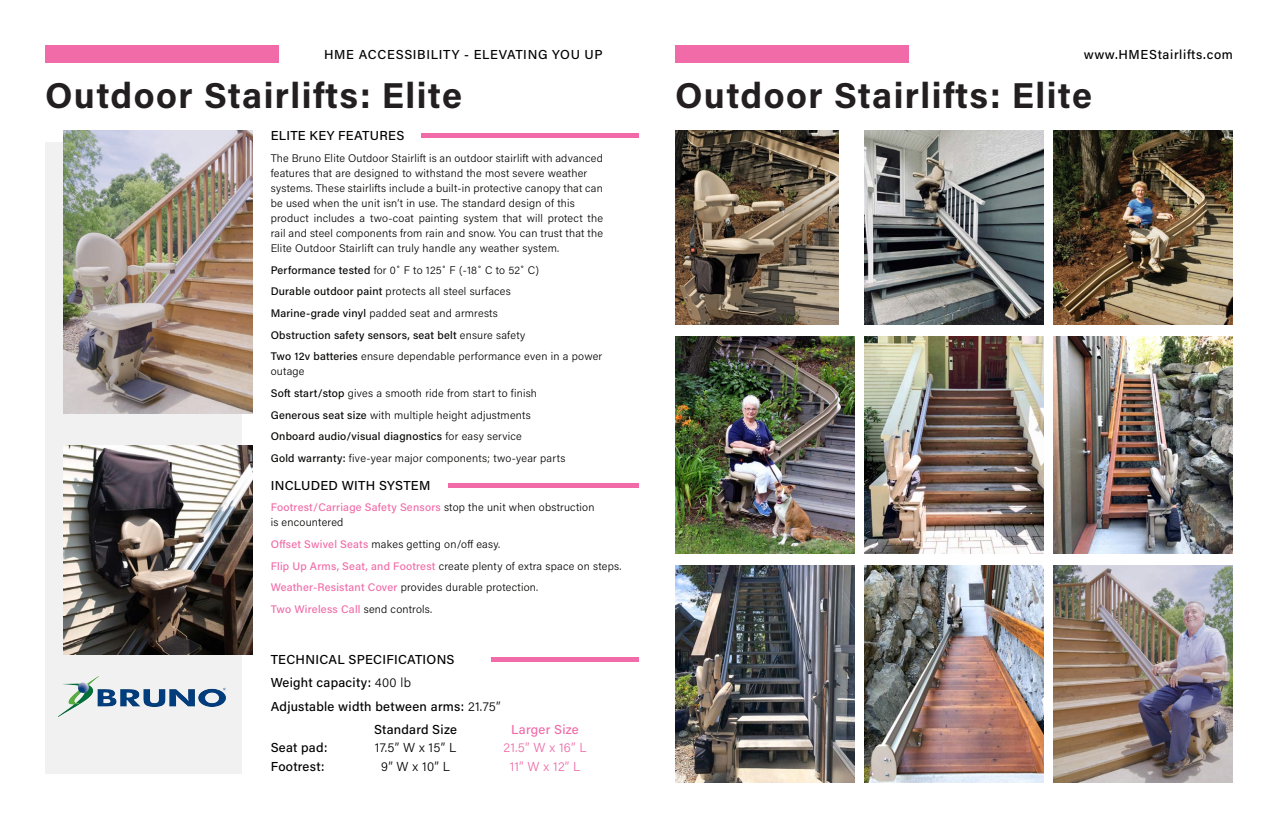
<style>
.page{position:relative;width:1278px;height:828px;background:#fff}
.page>*{position:absolute;margin:0;border:0;box-sizing:border-box;transform-origin:0 0}
.t1{font:700 36px "Acumin Pro";letter-spacing:.04em;color:#231f20}
.t2{font:500 13px "Acumin Pro";letter-spacing:.02em;color:#000}
.t3{font:500 13px "Acumin Pro";letter-spacing:.055em;color:#000}
.t4{font:500 13px "Acumin Pro";letter-spacing:.05em;color:#000}
.t5{font:300 13px "Acumin Pro";letter-spacing:.03em;color:#f06ba8}
.t6{font:300 13px "Acumin Pro";color:#000}
.t7{font:500 13px "Acumin Pro";letter-spacing:.02em;color:#f06ba8}
.t8{font:300 11px/15px "Acumin Pro";letter-spacing:.02em;color:#040503}
.t9{font:500 11px "Acumin Pro";letter-spacing:.02em;color:#040503}
.t10{font:500 11px "Acumin Pro";letter-spacing:.02em;color:#f06ba8}
.s1{font-weight:500}
.s2{font-weight:300}
.s3{font-weight:500;color:#f06ba8}
.s4{font-weight:300;color:#040503}
</style>
<div class="page">
<img style="left:864px;top:566px;width:180px;height:217px">
<img style="left:1053px;top:566px;width:180px;height:217px">
<img style="left:675px;top:566px;width:180px;height:217px">
<img style="left:1053px;top:336px;width:180px;height:218px">
<img style="left:675px;top:336px;width:180px;height:218px">
<div style="left:491px;top:657px;width:148px;height:5px;background:#f06ba8"></div>
<img style="left:864px;top:336px;width:180px;height:218px">
<img style="left:675px;top:131px;width:164px;height:193px">
<img style="left:1053px;top:131px;width:180px;height:193px">
<img style="left:864px;top:131px;width:180px;height:193px">
<div style="left:45px;top:142px;width:197px;height:632px;background:#f1f1f1"></div>
<img style="left:63px;top:131px;width:190px;height:283px">
<img style="left:59px;top:676px;width:166px;height:41px">
<img style="left:63px;top:446px;width:190px;height:209px">
<div style="left:422px;top:133px;width:217px;height:5px;background:#f06ba8"></div>
<hr style="left:448px;top:483px;width:191px;height:4px;background:#f06ba8">
<div style="left:45px;top:45px;width:234px;height:18px;background:#f06ba8"></div>
<div style="left:675px;top:45px;width:234px;height:18px;background:#f06ba8"></div>
<p class="t3" style="left:324px;top:45px;width:280px">HME ACCESSIBILITY - ELEVATING YOU UP</p>
<p class="t4" style="left:1084px;top:45px;width:151px">www.HMEStairlifts.com</p>
<p class="t1" style="left:45px;top:70px;width:419px">Outdoor Stairlifts: Elite</p>
<p class="t1" style="left:675px;top:70px;width:419px">Outdoor Stairlifts: Elite</p>
<p class="t2" style="left:271px;top:127px;width:135px">ELITE KEY FEATURES</p>
<p class="t8" style="left:271px;top:150px;width:334px">The Bruno Elite Outdoor Stairlift is an outdoor stairlift with advanced features that are designed to withstand the most severe weather</p>
<p class="t8" style="left:271px;top:180px;width:334px">systems. These stairlifts include a built-in protective canopy that can be used when the unit isn’t in use. The standard design of this</p>
<p class="t8" style="left:271px;top:210px;width:334px;text-align:justify">product includes a two-coat painting system that will protect the rail and steel components from rain and snow. You can trust that the Elite Outdoor Stairlift can truly handle any weather system.</p>
<p class="t8" style="left:271px;top:262px;width:270px"><span class="s1">Performance tested</span> for 0˚ F to 125˚ F (-18˚ C to 52˚ C)</p>
<p class="t8" style="left:271px;top:283px;width:242px"><span class="s1">Durable outdoor paint</span> protects all steel surfaces</p>
<p class="t8" style="left:271px;top:305px;width:229px"><span class="s1">Marine-grade vinyl</span> padded seat and armrests</p>
<p class="t9" style="left:271px;top:327px;width:256px">Obstruction safety sensors, seat belt <span class="s2">ensure safety</span></p>
<p class="t8" style="left:271px;top:349px;width:333px"><span class="s1">Two 12v batteries</span> ensure dependable performance even in a power outage</p>
<p class="t8" style="left:271px;top:385px;width:268px"><span class="s1">Soft start/stop</span> gives a smooth ride from start to finish</p>
<p class="t8" style="left:271px;top:407px;width:262px"><span class="s1">Generous seat size</span> with multiple height adjustments</p>
<p class="t9" style="left:271px;top:429px;width:253px">Onboard audio/visual diagnostics <span class="s2">for easy service</span></p>
<p class="t8" style="left:271px;top:450px;width:296px"><span class="s1">Gold warranty:</span> five-year major components; two-year parts</p>
<p class="t2" style="left:271px;top:476px;width:161px">INCLUDED WITH SYSTEM</p>
<p class="t8" style="left:271px;top:500px;width:325px"><span class="s3">Footrest/Carriage Safety Sensors</span> stop the unit when obstruction is encountered</p>
<p class="t8" style="left:271px;top:558px;width:352px"><span class="s3">Flip Up Arms, Seat, and Footrest</span> create plenty of extra space on steps.</p>
<p class="t8" style="left:271px;top:536px;width:231px"><span class="s3">Offset Swivel Seats</span> makes getting on/off easy.</p>
<p class="t8" style="left:271px;top:580px;width:269px"><span class="s3">Weather-Resistant Cover</span> provides durable protection.</p>
<p class="t10" style="left:271px;top:602px;width:163px">Two Wireless Call <span class="s4">send controls.</span></p>
<p class="t2" style="left:271px;top:651px;width:185px">TECHNICAL SPECIFICATIONS</p>
<p class="t2" style="left:271px;top:674px;width:142px">Weight capacity: <span class="s2">400 lb</span></p>
<p class="t2" style="left:271px;top:697px;width:231px">Adjustable width between arms: <span class="s2">21.75”</span></p>
<p class="t2" style="left:271px;top:739px;width:58px">Seat pad:</p>
<p class="t6" style="left:375px;top:739px;width:83px">17.5” W x 15” L</p>
<p class="t5" style="left:504px;top:739px;width:85px">21.5” W x 16” L</p>
<p class="t2" style="left:271px;top:757px;width:55px">Footrest:</p>
<p class="t6" style="left:381px;top:758px;width:70px">9” W x 10” L</p>
<p class="t5" style="left:510px;top:758px;width:72px">11” W x 12” L</p>
<p class="t2" style="left:374px;top:720px;width:84px">Standard Size</p>
<p class="t7" style="left:511px;top:720px;width:69px">Larger Size</p>
</div>
